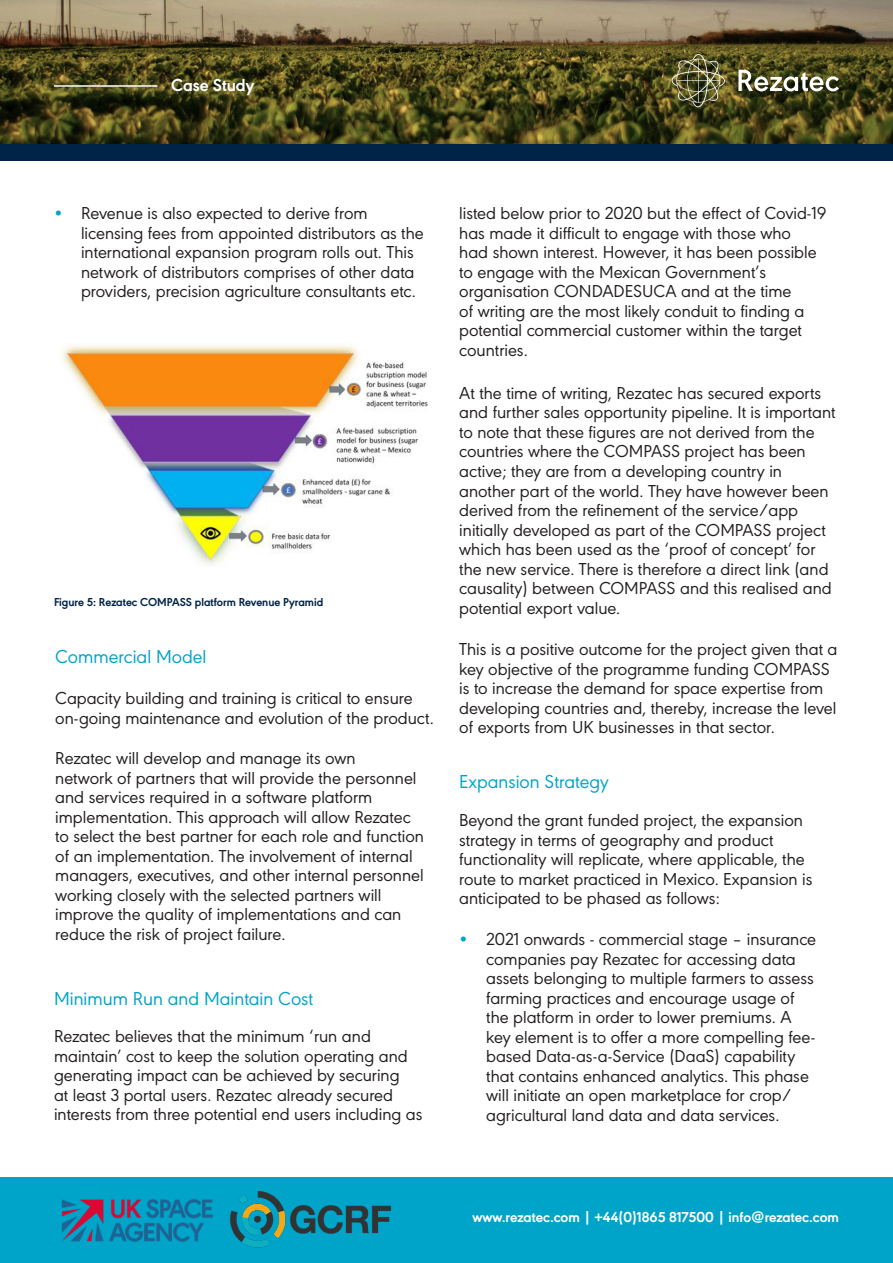
<style>
.page{position:relative;width:893px;height:1263px;background:#fff}
.page>*{position:absolute;margin:0;border:0;box-sizing:border-box;transform-origin:0 0}
.Sub_heading{font:19.5px "URW Geometric";color:#00a4c8}
.Paragraph{font:18px/19.5px "URW Geometric";color:#231f20}
.Document_header{font:700 18px "URW Geometric W03";color:#fff}
.t1{font:700 15px "URW Geometric W03";color:#fff}
.Reference{font:700 12px "URW Geometric W03";color:#002447}
.s1{color:#00a4c8}
</style>
<div class="page">
<img style="left:0;top:0;width:893px;height:144px">
<hr style="left:54px;top:85px;width:103px;height:2px;background:#fff">
<svg style="left:738px;top:70px;width:101px;height:21px"></svg>
<svg style="left:672px;top:54px;width:53px;height:53px;background:#66643c"></svg>
<div style="left:0;top:144px;width:893px;height:17px;background:#002447"></div>
<img style="left:61px;top:344px;width:367px;height:221px">
<div style="left:0;top:1178px;width:893px;height:85px;background:#00a4c8"></div>
<img style="left:62px;top:1199px;width:151px;height:43px">
<img style="left:230px;top:1191px;width:161px;height:56px">
<p class="Document_header" style="left:171px;top:71px;width:85px">Case Study</p>
<p class="Paragraph" style="left:81px;top:202px;width:344px;text-indent:-27px"><span class="s1">•</span> Revenue is also expected to derive from licensing fees from appointed distributors as the international expansion program rolls out. This network of distributors comprises of other data providers, precision agriculture consultants etc.</p>
<p class="Reference" style="left:54px;top:593px;width:271px">Figure 5: Rezatec COMPASS platform Revenue Pyramid</p>
<p class="Sub_heading" style="left:55px;top:642px;width:153px">Commercial Model</p>
<p class="Paragraph" style="left:55px;top:687px;width:380px">Capacity building and training is critical to ensure on-going maintenance and evolution of the product.</p>
<p class="Paragraph" style="left:55px;top:747px;width:370px">Rezatec will develop and manage its own<br>network of partners that will provide the personnel and services required in a software platform implementation. This approach will allow Rezatec to select the best partner for each role and function of an implementation. The involvement of internal managers, executives, and other internal personnel working closely with the selected partners will improve the quality of implementations and can reduce the risk of project failure.</p>
<p class="Sub_heading" style="left:54px;top:984px;width:261px">Minimum Run and Maintain Cost</p>
<p class="Paragraph" style="left:54px;top:1025px;width:370px">Rezatec believes that the minimum ‘run and maintain’ cost to keep the solution operating and generating impact can be achieved by securing<br>at least 3 portal users. Rezatec already secured interests from three potential end users including as</p>
<p class="Paragraph" style="left:459px;top:202px;width:369px">listed below prior to 2020 but the effect of Covid-19 has made it difficult to engage with those who<br>had shown interest. However, it has been possible to engage with the Mexican Government’s organisation CONDADESUCA and at the time<br>of writing are the most likely conduit to finding a potential commercial customer within the target countries.</p>
<p class="Paragraph" style="left:459px;top:382px;width:378px">At the time of writing, Rezatec has secured exports and further sales opportunity pipeline. It is important to note that these figures are not derived from the countries where the COMPASS project has been active; they are from a developing country in another part of the world. They have however been derived from the refinement of the service/app initially developed as part of the COMPASS project which has been used as the ‘proof of concept’ for the new service. There is therefore a direct link (and causality) between COMPASS and this realised and potential export value.</p>
<p class="Paragraph" style="left:459px;top:638px;width:380px">This is a positive outcome for the project given that a key objective of the programme funding COMPASS is to increase the demand for space expertise from developing countries and, thereby, increase the level of exports from UK businesses in that sector.</p>
<p class="Sub_heading" style="left:459px;top:767px;width:151px">Expansion Strategy</p>
<p class="Paragraph" style="left:459px;top:809px;width:355px">Beyond the grant funded project, the expansion strategy in terms of geography and product functionality will replicate, where applicable, the route to market practiced in Mexico. Expansion is anticipated to be phased as follows:</p>
<p class="Paragraph" style="left:486px;top:928px;width:331px;text-indent:-27px"><span class="s1">•</span> 2021 onwards - commercial stage – insurance companies pay Rezatec for accessing data assets belonging to multiple farmers to assess farming practices and encourage usage of the platform in order to lower premiums. A key element is to offer a more compelling fee&shy;based Data-as-a-Service (DaaS) capability that contains enhanced analytics. This phase will initiate an open marketplace for crop/ agricultural land data and data services.</p>
<p class="t1" style="left:472px;top:1203px;width:368px">www.rezatec.com | +44(0)1865 817500 | info@rezatec.com</p>
<p class="t1" style="left:472px;top:1205px;width:368px">www.rezatec.com | +44(0)1865 817500 | info@rezatec.com</p>
</div>
